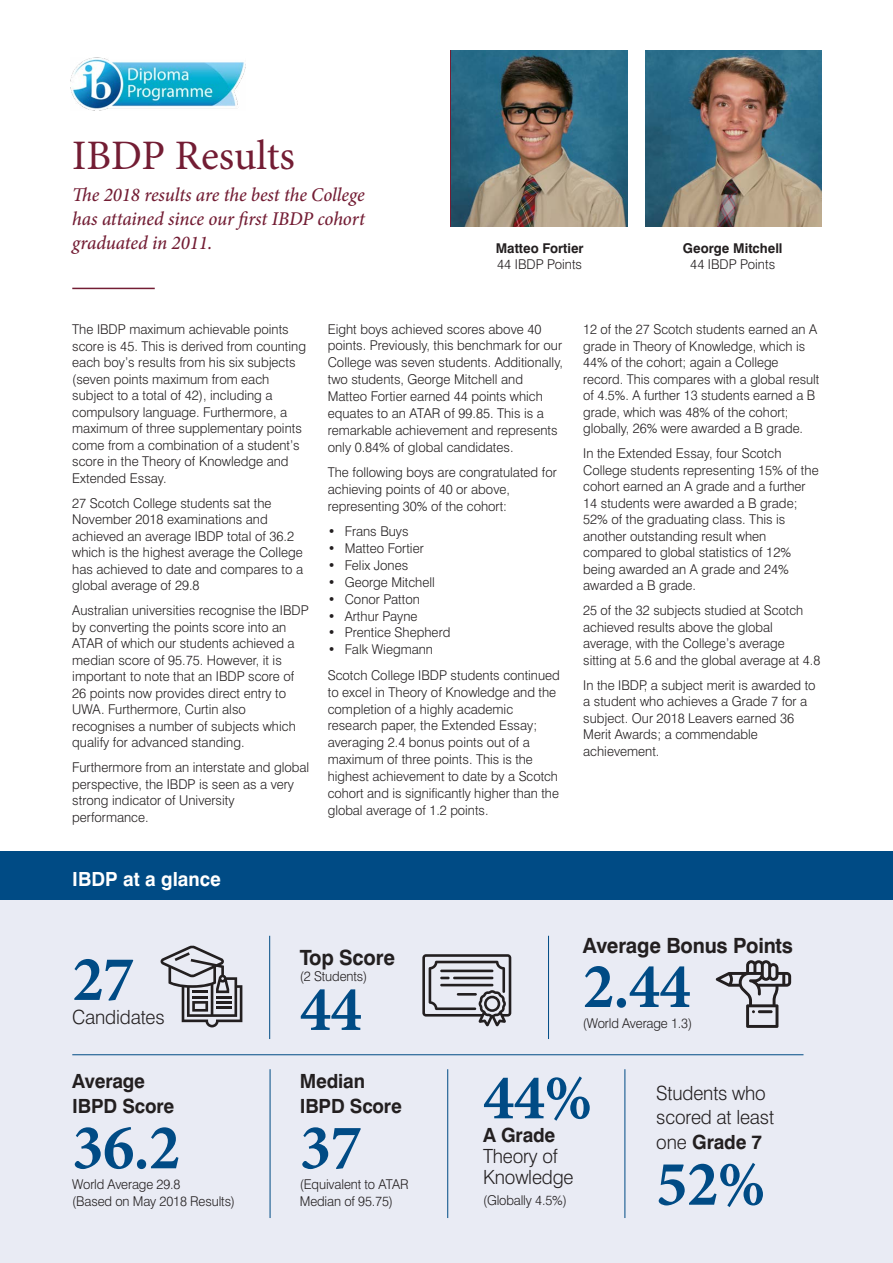
<style>
.page{position:relative;width:893px;height:1263px;background:#fff}
.page>*{position:absolute;margin:0;border:0;box-sizing:border-box;transform-origin:0 0}
.t1{font:700 64.5px "Minion Pro";letter-spacing:-.01em;color:#004b85}
.t2{font:42px "Minion Pro";color:#731d34}
.t3{font:700 21px "Swiss 721 BT";letter-spacing:-.01em;color:#231f20}
.t4{font:italic 500 19.5px/24px "Minion Pro";letter-spacing:-.005em;color:#731d34;text-align:justify}
.t5{font:300 19.5px/24.6px "Swiss 721 BT";letter-spacing:-.01em;color:#231f20}
.t6{font:700 19.5px/25.2px "Swiss 721 BT";letter-spacing:-.01em;color:#231f20}
.t7{font:700 19.5px "Swiss 721 BT";color:#fff}
.t8{font:300 13.5px/16.5px "Swiss 721 BT";color:#231f20}
.t9{font:700 13.5px "Swiss 721 BT";color:#231f20}
.s1{font-weight:700}
</style>
<div class="page">
<img style="left:452px;top:50px;width:175px;height:176px">
<img style="left:646px;top:50px;width:176px;height:176px">
<hr style="left:72px;top:288px;width:83px;height:1px;background:#731d34">
<div style="left:0;top:870px;width:893px;height:393px;background:#e9ebf4"></div>
<hr style="left:72px;top:1054px;width:731px;height:1px;background:#004b85">
<hr style="left:447px;top:1069px;width:1px;height:149px;background:#004b85">
<hr style="left:625px;top:1069px;width:1px;height:149px;background:#004b85">
<hr style="left:270px;top:1069px;width:1px;height:149px;background:#004b85">
<hr style="left:269px;top:936px;width:1px;height:103px;background:#004b85">
<hr style="left:548px;top:936px;width:1px;height:103px;background:#004b85">
<div style="left:0;top:851px;width:893px;height:49px;background:#004b85"></div>
<svg style="left:422px;top:954px;width:89px;height:72px"></svg>
<svg style="left:161px;top:945px;width:81px;height:82px"></svg>
<svg style="left:716px;top:960px;width:75px;height:68px"></svg>
<hr style="left:758px;top:1010px;width:15px;height:3px;background:#231f20">
<img style="left:71px;top:57px;width:175px;height:54px">
<h2 class="t2" style="left:72px;top:127px;width:224px">IBDP Results</h2>
<h3 class="t4" style="left:72px;top:183px;width:294px">The 2018 results are the best the College has attained since our first IBDP cohort graduated in 2011.</h3>
<p class="t9" style="left:496px;top:240px;width:89px">Matteo Fortier</p>
<p class="t8" style="left:497px;top:256px;width:86px">44 IBDP Points</p>
<p class="t9" style="left:683px;top:240px;width:101px">George Mitchell</p>
<p class="t8" style="left:690px;top:256px;width:86px">44 IBDP Points</p>
<p class="t8" style="left:72px;top:321px;width:235px">The IBDP maximum achievable points score is 45. This is derived from counting each boy’s results from his six subjects (seven points maximum from each subject to a total of 42), including a compulsory language. Furthermore, a maximum of three supplementary points come from a combination of a student’s score in the Theory of Knowledge and Extended Essay.</p>
<p class="t8" style="left:72px;top:494px;width:232px">27 Scotch College students sat the November 2018 examinations and achieved an average IBDP total of 36.2 which is the highest average the College has achieved to date and compares to a global average of 29.8</p>
<p class="t8" style="left:72px;top:602px;width:238px">Australian universities recognise the IBDP by converting the points score into an ATAR of which our students achieved a median score of 95.75. However, it is important to note that an IBDP score of 26 points now provides direct entry to UWA. Furthermore, Curtin also recognises a number of subjects which qualify for advanced standing.</p>
<p class="t8" style="left:72px;top:759px;width:238px">Furthermore from an interstate and global perspective, the IBDP is seen as a very strong indicator of University performance.</p>
<h3 class="t7" style="left:72px;top:867px;width:150px">IBDP at a glance</h3>
<p class="t8" style="left:328px;top:321px;width:237px">Eight boys achieved scores above 40 points. Previously, this benchmark for our College was seven students. Additionally, two students, George Mitchell and Matteo Fortier earned 44 points which equates to an ATAR of 99.85. This is a remarkable achievement and represents only 0.84% of global candidates.</p>
<p class="t8" style="left:328px;top:464px;width:231px">The following boys are congratulated for achieving points of 40 or above, representing 30% of the cohort:</p>
<p class="t8" style="left:328px;top:523px;width:82px">• Frans Buys</p>
<p class="t8" style="left:328px;top:540px;width:98px">• Matteo Fortier</p>
<p class="t8" style="left:328px;top:557px;width:82px">• Felix Jones</p>
<p class="t8" style="left:328px;top:574px;width:109px">• George Mitchell</p>
<p class="t8" style="left:328px;top:590px;width:94px">• Conor Patton</p>
<p class="t8" style="left:328px;top:607px;width:91px">• Arthur Payne</p>
<p class="t8" style="left:328px;top:624px;width:124px">• Prentice Shepherd</p>
<p class="t8" style="left:328px;top:637px;width:234px;line-height:25.3px">• Falk Wiegmann<br>Scotch College IBDP students continued</p>
<p class="t8" style="left:328px;top:683px;width:233px;line-height:17px">to excel in Theory of Knowledge and the completion of a highly academic research paper, the Extended Essay; averaging 2.4 bonus points out of a maximum of three points. This is the highest achievement to date by a Scotch cohort and is significantly higher than the global average of 1.2 points.</p>
<h1 class="t1" style="left:72px;top:934px;width:63px">27</h1>
<h3 class="t5" style="left:72px;top:1004px;width:94px">Candidates</h3>
<h3 class="t3" style="left:300px;top:944px;width:97px">Top Score</h3>
<p class="t8" style="left:300px;top:968px;width:69px">(2 Students)</p>
<h1 class="t1" style="left:300px;top:964px;width:63px">44</h1>
<p class="t8" style="left:583px;top:321px;width:238px">12 of the 27 Scotch students earned an A grade in Theory of Knowledge, which is 44% of the cohort; again a College record. This compares with a global result of 4.5%. A further 13 students earned a B grade, which was 48% of the cohort; globally, 26% were awarded a B grade.</p>
<p class="t8" style="left:583px;top:445px;width:237px">In the Extended Essay, four Scotch College students representing 15% of the cohort earned an A grade and a further 14 students were awarded a B grade; 52% of the graduating class. This is another outstanding result when compared to global statistics of 12% being awarded an A grade and 24% awarded a B grade.</p>
<p class="t8" style="left:583px;top:602px;width:239px">25 of the 32 subjects studied at Scotch achieved results above the global average, with the College’s average sitting at 5.6 and the global average at 4.8</p>
<p class="t8" style="left:583px;top:676px;width:234px">In the IBDP, a subject merit is awarded to a student who achieves a Grade 7 for a subject. Our 2018 Leavers earned 36<br>Merit Awards; a commendable achievement.</p>
<h3 class="t3" style="left:583px;top:932px;width:212px">Average Bonus Points</h3>
<h1 class="t1" style="left:583px;top:941px;width:109px">2.44</h1>
<p class="t8" style="left:583px;top:1014px;width:111px">(World Average 1.3)</p>
<h3 class="t6" style="left:72px;top:1068px;width:104px">Average<br>IBPD Score</h3>
<h1 class="t1" style="left:72px;top:1102px;width:109px">36.2</h1>
<p class="t8" style="left:72px;top:1176px;width:164px">World Average 29.8<br>(Based on May 2018 Results)</p>
<h3 class="t6" style="left:300px;top:1068px;width:104px">Median<br>IBPD Score</h3>
<h1 class="t1" style="left:300px;top:1102px;width:63px">37</h1>
<p class="t8" style="left:300px;top:1176px;width:110px">(Equivalent to ATAR<br>Median of 95.75)</p>
<h1 class="t1" style="left:483px;top:1052px;width:111px">44%</h1>
<h3 class="t5" style="left:483px;top:1145px;width:92px;line-height:21px">Theory of<br>Knowledge</h3>
<p class="t8" style="left:483px;top:1192px;width:85px">(Globally 4.5%)</p>
<h3 class="t6" style="left:483px;top:1122px;width:74px">A Grade</h3>
<h3 class="t5" style="left:656px;top:1081px;width:119px">Students who scored at least one <span class="s1">Grade 7</span></h3>
<h1 class="t1" style="left:656px;top:1139px;width:111px">52%</h1>
</div>
